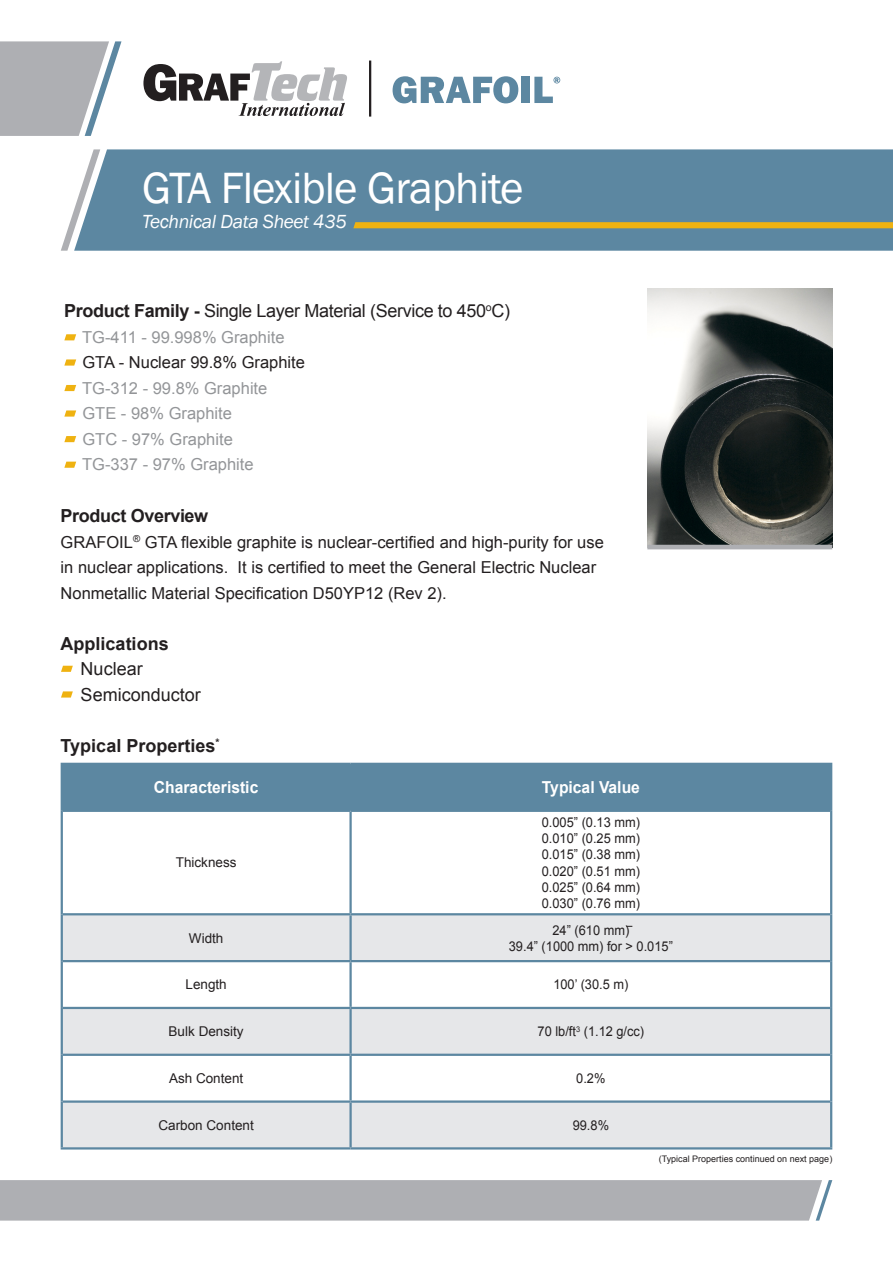
<style>
.page{position:relative;width:893px;height:1263px;background:#fff}
.page>*{position:absolute;margin:0;border:0;box-sizing:border-box;transform-origin:0 0}
.Title_SUB{font:45px "Franklin Gothic";letter-spacing:-.02em;color:#fff}
.Title_SUB-2{font:italic 19.5px "Franklin Gothic";letter-spacing:-.02em;color:#fff}
.copy{font:18px "Arial";letter-spacing:-.02em;color:#231f20}
.copy-2{font:700 18px "Arial";color:#231f20}
.copy-3{font:18px "Arial";color:#231f20}
.copy-4{font:700 18px "Arial";letter-spacing:-.02em;color:#231f20}
.copy-5{font:16.5px/25.5px "Arial";color:#231f20}
.copy-6{font:16.5px "Arial";color:#939598}
.t1{font:700 16.5px "Arial";color:#fff;scale:.95 1}
.t2{font:13.5px "Arial";color:#231f20;scale:.95 1}
.t3{font:13.5px "Arial";color:#231f20}
.t4{font:9px "Arial";color:#231f20}
.s1{font-weight:700}
</style>
<div class="page">
<svg style="left:393px;top:76px;width:125px;height:27px"></svg>
<div style="left:522px;top:77px;width:8px;height:26px;background:#5c87a1"></div>
<svg style="left:534px;top:77px;width:26px;height:26px"></svg>
<hr style="left:369px;top:61px;width:2px;height:56px;background:#231f20">
<svg style="left:61px;top:210px;width:13px;height:41px"></svg>
<div style="left:74px;top:149px;width:819px;height:102px;background:#5c87a1"></div>
<svg style="left:0;top:41px;width:122px;height:95px"></svg>
<svg style="left:143px;top:61px;width:204px;height:55px"></svg>
<svg style="left:353px;top:222px;width:540px;height:6px;background:#eab015"></svg>
<div style="left:0;top:1180px;width:832px;height:40px;background:#aeafb3"></div>
<img style="left:647px;top:288px;width:185px;height:257px">
<hr style="left:647px;top:545px;width:185px;height:4px;background:#aeafb3">
<svg style="left:61px;top:666px;width:12px;height:6px"></svg>
<svg style="left:61px;top:691px;width:12px;height:6px"></svg>
<div style="left:63px;top:765px;width:767px;height:45px;background:#5c87a1"></div>
<svg style="left:63px;top:915px;width:767px;height:232px;fill:#e6e7e9"></svg>
<hr style="left:61px;top:763px;width:290px;height:2px;background:#5c87a1">
<hr style="left:351px;top:763px;width:481px;height:2px;background:#5c87a1">
<hr style="left:63px;top:810px;width:288px;height:2px;background:#5c87a1">
<hr style="left:351px;top:810px;width:479px;height:2px;background:#5c87a1">
<hr style="left:63px;top:913px;width:288px;height:2px;background:#5c87a1">
<hr style="left:351px;top:913px;width:479px;height:2px;background:#5c87a1">
<hr style="left:63px;top:960px;width:288px;height:2px;background:#5c87a1">
<hr style="left:351px;top:960px;width:479px;height:2px;background:#5c87a1">
<hr style="left:63px;top:1007px;width:288px;height:2px;background:#5c87a1">
<hr style="left:351px;top:1007px;width:479px;height:2px;background:#5c87a1">
<hr style="left:63px;top:1054px;width:288px;height:2px;background:#5c87a1">
<hr style="left:351px;top:1054px;width:479px;height:2px;background:#5c87a1">
<hr style="left:63px;top:1100px;width:288px;height:3px;background:#5c87a1">
<hr style="left:351px;top:1100px;width:479px;height:3px;background:#5c87a1">
<hr style="left:61px;top:1147px;width:290px;height:2px;background:#5c87a1">
<hr style="left:351px;top:1147px;width:481px;height:2px;background:#5c87a1">
<hr style="left:61px;top:765px;width:2px;height:46px;background:#5c87a1">
<hr style="left:349px;top:765px;width:3px;height:45px;background:#5c87a1">
<hr style="left:830px;top:765px;width:2px;height:46px;background:#5c87a1">
<hr style="left:61px;top:811px;width:2px;height:103px;background:#5c87a1">
<hr style="left:349px;top:812px;width:3px;height:101px;background:#5c87a1">
<hr style="left:830px;top:811px;width:2px;height:103px;background:#5c87a1">
<hr style="left:61px;top:914px;width:2px;height:47px;background:#5c87a1">
<hr style="left:349px;top:915px;width:3px;height:45px;background:#5c87a1">
<hr style="left:830px;top:914px;width:2px;height:47px;background:#5c87a1">
<hr style="left:61px;top:961px;width:2px;height:47px;background:#5c87a1">
<hr style="left:349px;top:962px;width:3px;height:45px;background:#5c87a1">
<hr style="left:830px;top:961px;width:2px;height:47px;background:#5c87a1">
<hr style="left:61px;top:1008px;width:2px;height:47px;background:#5c87a1">
<hr style="left:349px;top:1009px;width:3px;height:45px;background:#5c87a1">
<hr style="left:830px;top:1008px;width:2px;height:47px;background:#5c87a1">
<hr style="left:61px;top:1055px;width:2px;height:46px;background:#5c87a1">
<hr style="left:349px;top:1056px;width:3px;height:44px;background:#5c87a1">
<hr style="left:830px;top:1055px;width:2px;height:46px;background:#5c87a1">
<hr style="left:61px;top:1101px;width:2px;height:46px;background:#5c87a1">
<hr style="left:349px;top:1103px;width:3px;height:44px;background:#5c87a1">
<hr style="left:830px;top:1101px;width:2px;height:46px;background:#5c87a1">
<svg style="left:64px;top:334px;width:12px;height:6px"></svg>
<svg style="left:64px;top:359px;width:12px;height:7px"></svg>
<svg style="left:64px;top:385px;width:12px;height:6px"></svg>
<svg style="left:64px;top:410px;width:12px;height:7px"></svg>
<svg style="left:64px;top:436px;width:12px;height:6px"></svg>
<svg style="left:64px;top:462px;width:12px;height:6px"></svg>
<p class="Title_SUB" style="left:142px;top:160px;width:383px">GTA Flexible Graphite</p>
<p class="Title_SUB-2" style="left:142px;top:210px;width:206px">Technical Data Sheet 435</p>
<p class="copy" style="left:64px;top:299px;width:447px"><span class="s1">Product Family -</span> Single Layer Material (Service to 450<sup>o</sup>C)</p>
<p class="copy-6" style="left:82px;top:326px;width:204px">TG-411 - 99.998% Graphite</p>
<p class="copy-5" style="left:82px;top:350px;width:224px">GTA - Nuclear 99.8% Graphite</p>
<p class="copy-6" style="left:82px;top:377px;width:187px">TG-312 - 99.8% Graphite</p>
<p class="copy-6" style="left:82px;top:403px;width:151px">GTE - 98% Graphite</p>
<p class="copy-6" style="left:82px;top:428px;width:152px">GTC - 97% Graphite</p>
<p class="copy-6" style="left:82px;top:454px;width:173px">TG-337 - 97% Graphite</p>
<p class="copy-4" style="left:61px;top:504px;width:149px">Product Overview</p>
<p class="copy-5" style="left:61px;top:529px;width:545px">GRAFOIL<sup>®</sup> GTA flexible graphite is nuclear-certified and high-purity for use</p>
<p class="copy-5" style="left:61px;top:555px;width:537px">in nuclear applications. It is certified to meet the General Electric Nuclear<br>Nonmetallic Material Specification D50YP12 (Rev 2).</p>
<p class="copy-2" style="left:61px;top:631px;width:110px">Applications</p>
<p class="copy-3" style="left:81px;top:657px;width:64px">Nuclear</p>
<p class="copy-3" style="left:81px;top:682px;width:122px">Semiconductor</p>
<p class="copy-2" style="left:61px;top:733px;width:160px">Typical Properties<sup>*</sup></p>
<p class="t1" style="left:154px;top:776px;width:111px">Characteristic</p>
<p class="t1" style="left:542px;top:776px;width:105px">Typical Value</p>
<p class="t3" style="left:176px;top:854px;width:62px">Thickness</p>
<p class="t3" style="left:189px;top:929px;width:36px">Width</p>
<p class="t2" style="left:542px;top:813px;width:105px">0.005” (0.13 mm)</p>
<p class="t2" style="left:542px;top:829px;width:105px">0.010” (0.25 mm)</p>
<p class="t2" style="left:542px;top:846px;width:105px">0.015” (0.38 mm)</p>
<p class="t2" style="left:542px;top:862px;width:105px">0.020” (0.51 mm)</p>
<p class="t2" style="left:542px;top:878px;width:105px">0.025” (0.64 mm)</p>
<p class="t2" style="left:542px;top:894px;width:105px">0.030” (0.76 mm)</p>
<p class="t2" style="left:552px;top:921px;width:82px">24” (610 mm)</p>
<p class="t2" style="left:509px;top:937px;width:174px">39.4” (1000 mm) for &gt; 0.015”</p>
<p class="t3" style="left:186px;top:976px;width:43px">Length</p>
<p class="t2" style="left:553px;top:976px;width:80px">100’ (30.5 m)</p>
<p class="t3" style="left:169px;top:1023px;width:77px">Bulk Density</p>
<p class="t2" style="left:538px;top:1023px;width:114px">70 lb/ft<sup>3</sup> (1.12 g/cc)</p>
<p class="t3" style="left:169px;top:1069px;width:76px">Ash Content</p>
<p class="t2" style="left:576px;top:1069px;width:32px">0.2%</p>
<p class="t3" style="left:158px;top:1116px;width:97px">Carbon Content</p>
<p class="t2" style="left:573px;top:1116px;width:40px">99.8%</p>
<p class="t4" style="left:659px;top:1153px;width:175px">(Typical Properties continued on next page)</p>
</div>
